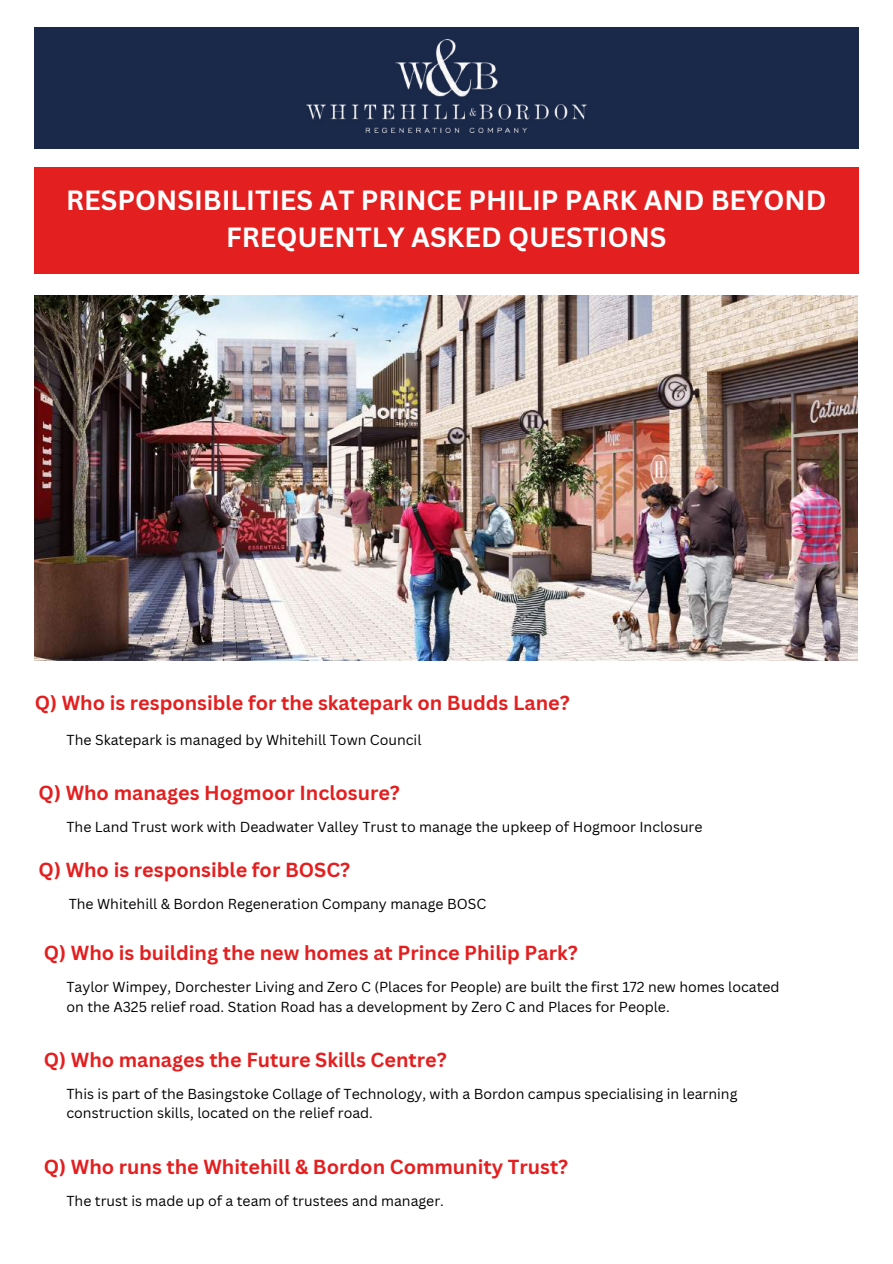
<style>
.page{position:relative;width:893px;height:1264px;background:#fff}
.page>*{position:absolute;margin:0;border:0;box-sizing:border-box;transform-origin:0 0}
.t1{font:700 27px/37px "Canva Sans";color:#fff;text-align:center}
.t2{font:700 19.8px "Canva Sans";color:#e31f20}
.t3{font:14.1px/19.4px "Canva Sans";color:#000}
</style>
<div class="page">
<div style="left:35px;top:28px;width:823px;height:121px;background:#1a2849"></div>
<img style="left:306px;top:40px;width:280px;height:92px">
<div style="left:35px;top:167px;width:823px;height:106px;background:#e31f20"></div>
<img style="left:35px;top:295px;width:822px;height:365px">
<h1 class="t1" style="left:66px;top:181px;width:761px">RESPONSIBILITIES AT PRINCE PHILIP PARK AND BEYOND<br>FREQUENTLY ASKED QUESTIONS</h1>
<h2 class="t2" style="left:35px;top:689px;width:536px">Q) Who is responsible for the skatepark on Budds Lane?</h2>
<p class="t3" style="left:67px;top:729px;width:356px">The Skatepark is managed by Whitehill Town Council</p>
<h2 class="t2" style="left:39px;top:779px;width:363px">Q) Who manages Hogmoor Inclosure?</h2>
<p class="t3" style="left:66px;top:816px;width:637px">The Land Trust work with Deadwater Valley Trust to manage the upkeep of Hogmoor Inclosure</p>
<h2 class="t2" style="left:39px;top:855px;width:313px">Q) Who is responsible for BOSC?</h2>
<p class="t3" style="left:69px;top:893px;width:419px">The Whitehill &amp; Bordon Regeneration Company manage BOSC</p>
<h2 class="t2" style="left:44px;top:939px;width:535px">Q) Who is building the new homes at Prince Philip Park?</h2>
<p class="t3" style="left:66px;top:977px;width:714px">Taylor Wimpey, Dorchester Living and Zero C (Places for People) are built the first 172 new homes located on the A325 relief road. Station Road has a development by Zero C and Places for People.</p>
<h2 class="t2" style="left:44px;top:1045px;width:404px">Q) Who manages the Future Skills Centre?</h2>
<p class="t3" style="left:66px;top:1083px;width:672px">This is part of the Basingstoke Collage of Technology, with a Bordon campus specialising in learning construction skills, located on the relief road.</p>
<h2 class="t2" style="left:44px;top:1152px;width:526px">Q) Who runs the Whitehill &amp; Bordon Community Trust?</h2>
<p class="t3" style="left:66px;top:1190px;width:379px">The trust is made up of a team of trustees and manager.</p>
</div>
